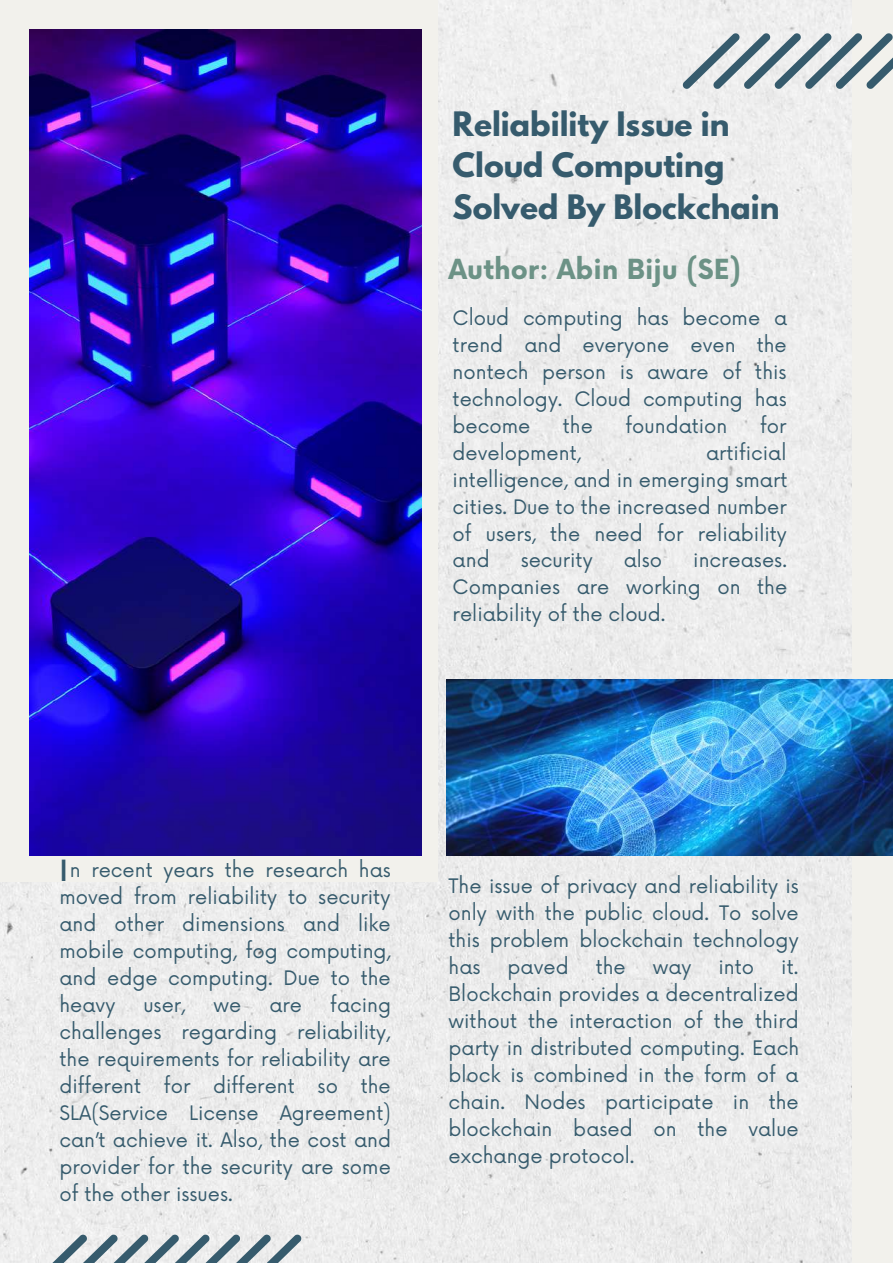
<style>
.page{position:relative;width:893px;height:1264px;background:#fff}
.page>*{position:absolute;margin:0;border:0;box-sizing:border-box;transform-origin:0 0}
.t1{font:700 29.85px/41.5px "League Spartan";color:#365b6d}
.t2{font:500 28.5px "Now";color:#365b6d}
.t3{font:700 27px "Now";color:#6c9286}
.t4{font:19.5px/27px "Now";color:#365b6d;text-align:justify}
</style>
<div class="page">
<div style="left:0;top:0;width:851px;height:1262px;background:#ececec"></div>
<div style="left:0;top:0;width:437px;height:881px;background:#f2f1ec"></div>
<div style="left:851px;top:0;width:41px;height:1262px;background:#f2f1ec"></div>
<img style="left:30px;top:30px;width:391px;height:825px">
<img style="left:447px;top:679px;width:445px;height:176px">
<svg style="left:682px;top:33px;width:210px;height:56px"></svg>
<svg style="left:30px;top:1234px;width:271px;height:28px"></svg>
<h1 class="t1" style="left:452px;top:107px;width:328px">Reliability Issue in<br>Cloud Computing<br>Solved By Blockchain</h1>
<h3 class="t3" style="left:448px;top:254px;width:294px">Author: Abin Biju (SE)</h3>
<p class="t4" style="left:452px;top:305px;width:336px">Cloud computing has become a trend and everyone even the nontech person is aware of this technology. Cloud computing has become</p>
<p class="t4" style="left:563px;top:413px;width:32px">the</p>
<p class="t4" style="left:625px;top:413px;width:103px">foundation</p>
<p class="t4" style="left:760px;top:413px;width:28px">for</p>
<p class="t4" style="left:452px;top:440px;width:130px">development,</p>
<p class="t4" style="left:452px;top:440px;width:336px;text-indent:253px">artificial intelligence, and in emerging smart cities. Due to the increased number of users, the need for reliability and</p>
<p class="t4" style="left:520px;top:548px;width:73px">security</p>
<p class="t4" style="left:623px;top:548px;width:40px">also</p>
<p class="t4" style="left:452px;top:548px;width:336px;text-indent:240px">increases.<br>Companies are working on the reliability of the cloud.</p>
<h2 class="t2" style="left:59px;top:854px;width:10px">I</h2>
<p class="t4" style="left:59px;top:858px;width:333px;text-indent:10px">n recent years the research has moved from reliability to security and other dimensions and like mobile computing, fog computing, and edge computing. Due to the heavy</p>
<p class="t4" style="left:59px;top:992px;width:333px;text-indent:271px">facing challenges regarding reliability, the requirements for reliability are different for different so the SLA(Service License Agreement) can’t achieve it. Also, the cost and provider for the security are some of the other issues.</p>
<p class="t4" style="left:143px;top:992px;width:43px">user,</p>
<p class="t4" style="left:213px;top:992px;width:29px">we</p>
<p class="t4" style="left:269px;top:992px;width:34px">are</p>
<p class="t4" style="left:448px;top:873px;width:352px">The issue of privacy and reliability is only with the public cloud. To solve this problem blockchain technology has</p>
<p class="t4" style="left:507px;top:954px;width:63px">paved</p>
<p class="t4" style="left:595px;top:954px;width:32px">the</p>
<p class="t4" style="left:652px;top:954px;width:40px">way</p>
<p class="t4" style="left:718px;top:954px;width:37px">into</p>
<p class="t4" style="left:448px;top:954px;width:352px;text-indent:333px">it.<br>Blockchain provides a decentralized without the interaction of the third party in distributed computing. Each block is combined in the form of a chain. Nodes participate in the blockchain based on the value exchange protocol.</p>
</div>
